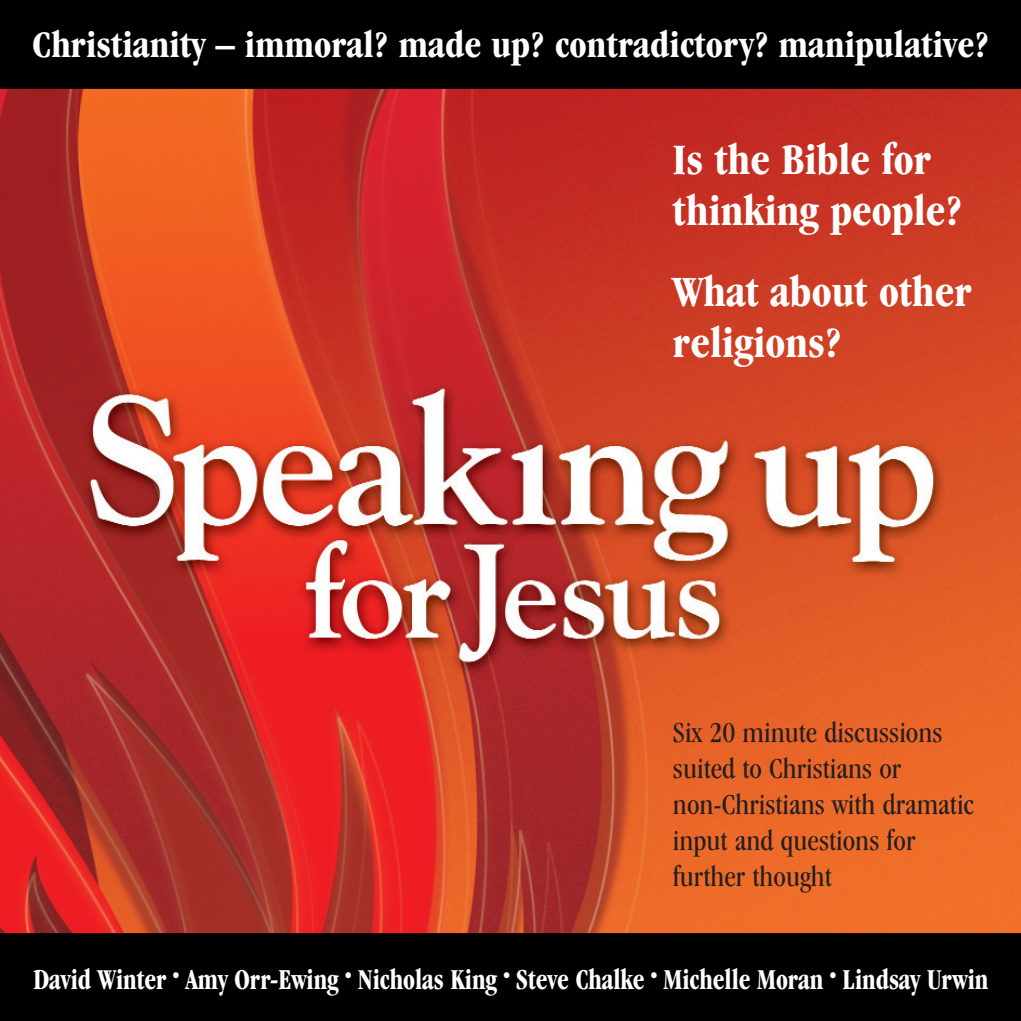
<style>
.page{position:relative;width:1021px;height:1021px;background:#fff}
.page>*{position:absolute;margin:0;border:0;box-sizing:border-box;transform-origin:0 0}
.t1{font:700 condensed 45px/51px "Garamond IT Cby BT";color:#fff}
.t2{font:700 condensed 39px "Garamond IT Cby BT";color:#fff}
.t3{font:condensed 30px/36px "Garamond IT Cby BT";color:#231f20}
.t4{font:700 condensed 30px "Garamond IT Cby BT";letter-spacing:-.005em;color:#fff;scale:.9 1}
</style>
<div class="page">
<img style="left:1px;top:0;width:1019px;height:1020px">
<h2 class="t2" style="left:33px;top:29px;width:958px">Christianity – immoral? made up? contradictory? manipulative?</h2>
<h1 class="t1" style="left:673px;top:138px;width:291px">Is the Bible for thinking people?</h1>
<h1 class="t1" style="left:673px;top:270px;width:300px">What about other religions?</h1>
<p class="t3" style="left:673px;top:716px;width:303px">Six 20 minute discussions suited to Christians or non-Christians with dramatic input and questions for further thought</p>
<p class="t4" style="left:33px;top:967px;width:1062px">David Winter <sup>•</sup> Amy Orr-Ewing <sup>•</sup> Nicholas King <sup>•</sup> Steve Chalke <sup>•</sup> Michelle Moran <sup>•</sup> Lindsay Urwin</p>
</div>
